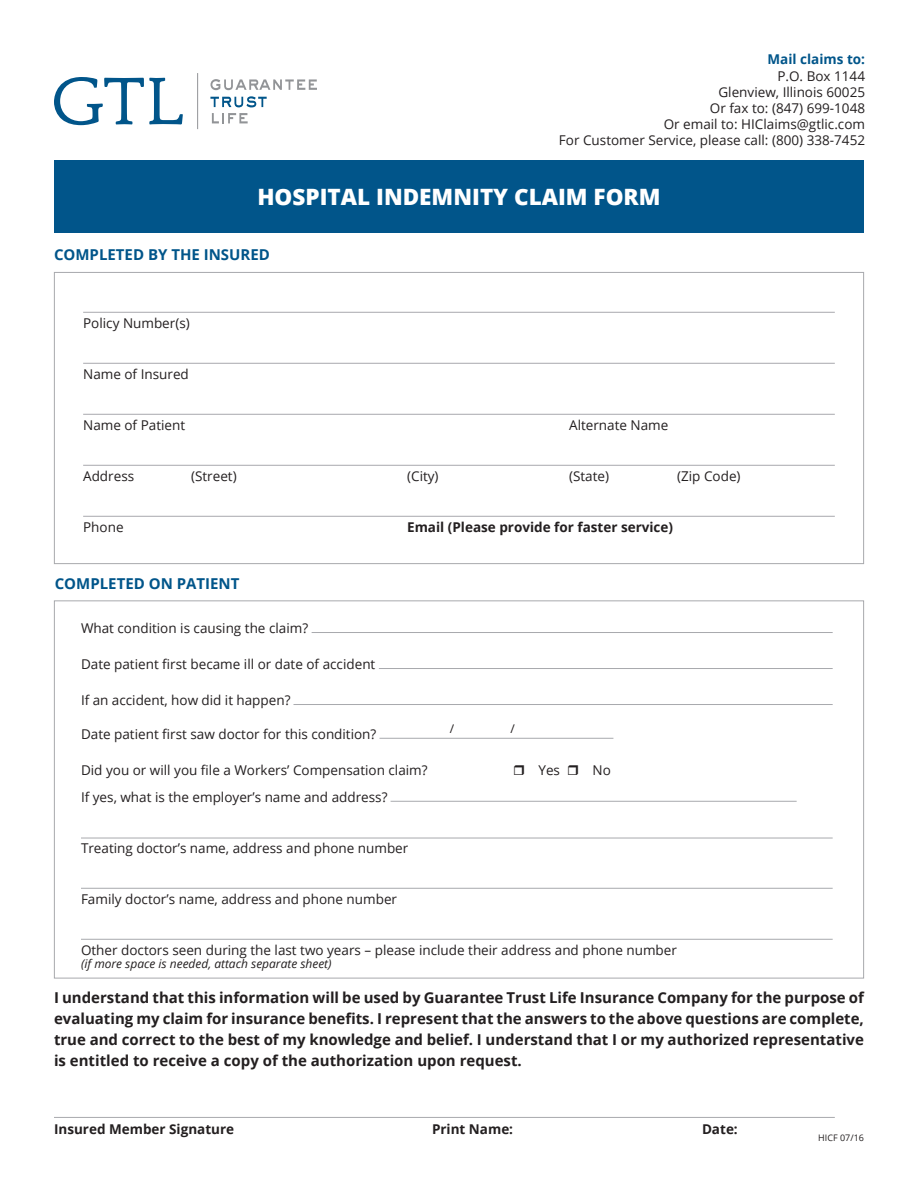
<style>
.page{position:relative;width:918px;height:1188px;background:#fff}
.page>*{position:absolute;margin:0;border:0;box-sizing:border-box;transform-origin:0 0}
.t1{font:800 22.5px "Open Sans";color:#fff}
.t2{font:700 15px/21px "Open Sans";color:#231f20;text-align:justify}
.t3{font:700 15px "Open Sans";color:#01558a}
.t4{font:13.5px "Open Sans";color:#231f20}
.t5{font:700 13.5px "Open Sans";color:#231f20}
.t6{font:700 13.5px "Open Sans";color:#01558a}
.t7{font:italic 12px "Open Sans";color:#231f20}
.t8{font:12px "Open Sans";color:#231f20}
.t9{font:9px "Open Sans";color:#231f20}
</style>
<div class="page">
<svg style="left:54px;top:77px;width:129px;height:48px"></svg>
<svg style="left:211px;top:79px;width:106px;height:11px"></svg>
<svg style="left:210px;top:96px;width:57px;height:11px"></svg>
<svg style="left:212px;top:113px;width:36px;height:10px"></svg>
<hr style="left:197px;top:73px;width:1px;height:56px;background:#929497">
<div style="left:54px;top:160px;width:810px;height:73px;background:#01558a"></div>
<hr style="left:83px;top:312px;width:752px;height:1px;background:#a8a9ad">
<hr style="left:83px;top:363px;width:752px;height:1px;background:#a8a9ad">
<hr style="left:83px;top:414px;width:752px;height:1px;background:#a8a9ad">
<hr style="left:83px;top:465px;width:752px;height:1px;background:#a8a9ad">
<hr style="left:83px;top:516px;width:752px;height:1px;background:#a8a9ad">
<hr style="left:312px;top:632px;width:521px;height:1px;background:#a8a9ad">
<hr style="left:379px;top:668px;width:454px;height:1px;background:#a8a9ad">
<hr style="left:293px;top:704px;width:540px;height:1px;background:#a8a9ad">
<hr style="left:379px;top:738px;width:234px;height:1px;background:#a8a9ad">
<hr style="left:391px;top:801px;width:406px;height:1px;background:#a8a9ad">
<hr style="left:81px;top:838px;width:752px;height:1px;background:#a8a9ad">
<hr style="left:81px;top:888px;width:752px;height:1px;background:#a8a9ad">
<hr style="left:81px;top:939px;width:752px;height:1px;background:#a8a9ad">
<hr style="left:54px;top:1117px;width:781px;height:1px;background:#a8a9ad">
<p class="t6" style="left:768px;top:50px;width:99px">Mail claims to:</p>
<p class="t4" style="left:777px;top:66px;width:89px">P.O. Box 1144</p>
<p class="t4" style="left:719px;top:83px;width:148px">Glenview, Illinois 60025</p>
<p class="t4" style="left:710px;top:99px;width:157px">Or fax to: (847) 699-1048</p>
<p class="t4" style="left:664px;top:115px;width:203px">Or email to: HIClaims@gtlic.com</p>
<p class="t4" style="left:559px;top:131px;width:308px">For Customer Service, please call: (800) 338-7452</p>
<p class="t1" style="left:257px;top:180px;width:405px">HOSPITAL INDEMNITY CLAIM FORM</p>
<p class="t3" style="left:54px;top:244px;width:217px">COMPLETED BY THE INSURED</p>
<p class="t4" style="left:83px;top:314px;width:108px">Policy Number(s)</p>
<p class="t4" style="left:83px;top:365px;width:107px">Name of Insured</p>
<p class="t4" style="left:83px;top:416px;width:104px">Name of Patient</p>
<p class="t4" style="left:569px;top:416px;width:101px">Alternate Name</p>
<p class="t4" style="left:83px;top:467px;width:53px">Address</p>
<p class="t4" style="left:191px;top:467px;width:47px">(Street)</p>
<p class="t4" style="left:407px;top:467px;width:33px">(City)</p>
<p class="t4" style="left:569px;top:467px;width:42px">(State)</p>
<p class="t4" style="left:677px;top:467px;width:65px">(Zip Code)</p>
<p class="t4" style="left:83px;top:518px;width:42px">Phone</p>
<p class="t5" style="left:407px;top:517px;width:267px">Email (Please provide for faster service)</p>
<p class="t3" style="left:55px;top:573px;width:186px">COMPLETED ON PATIENT</p>
<p class="t4" style="left:81px;top:619px;width:229px">What condition is causing the claim?</p>
<p class="t4" style="left:81px;top:655px;width:296px">Date patient first became ill or date of accident</p>
<p class="t4" style="left:81px;top:691px;width:211px">If an accident, how did it happen?</p>
<p class="t4" style="left:81px;top:724px;width:297px">Date patient first saw doctor for this condition?</p>
<p class="t4" style="left:81px;top:760px;width:348px">Did you or will you file a Workers’ Compensation claim?</p>
<p class="t4" style="left:539px;top:760px;width:23px">Yes</p>
<p class="t4" style="left:593px;top:760px;width:20px">No</p>
<p class="t4" style="left:81px;top:787px;width:308px">If yes, what is the employer’s name and address?</p>
<p class="t4" style="left:81px;top:838px;width:329px">Treating doctor’s name, address and phone number</p>
<p class="t4" style="left:81px;top:889px;width:318px">Family doctor’s name, address and phone number</p>
<p class="t4" style="left:81px;top:940px;width:598px">Other doctors seen during the last two years – please include their address and phone number</p>
<p class="t7" style="left:81px;top:956px;width:252px">(if more space is needed, attach separate sheet)</p>
<p class="t2" style="left:54px;top:986px;width:812px">I understand that this information will be used by Guarantee Trust Life Insurance Company for the purpose of evaluating my claim for insurance benefits. I represent that the answers to the above questions are complete, true and correct to the best of my knowledge and belief. I understand that I or my authorized representative is entitled to receive a copy of the authorization upon request.</p>
<p class="t8" style="left:450px;top:720px;width:6px">/</p>
<p class="t8" style="left:511px;top:720px;width:6px">/</p>
<p class="t5" style="left:54px;top:1120px;width:182px">Insured Member Signature</p>
<p class="t5" style="left:432px;top:1120px;width:83px">Print Name:</p>
<p class="t5" style="left:702px;top:1120px;width:37px">Date:</p>
<p class="t9" style="left:818px;top:1131px;width:47px">HICF 07/16</p>
</div>
